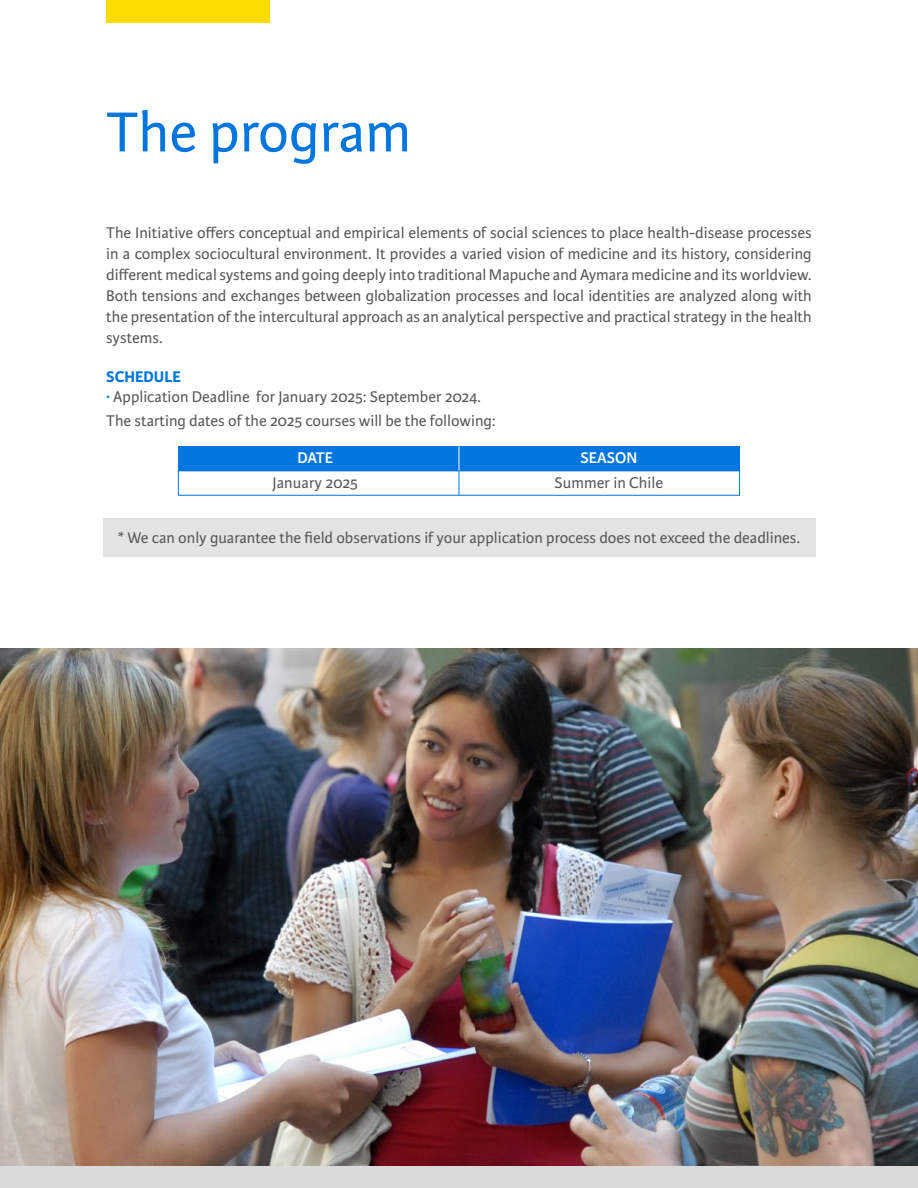
<style>
.page{position:relative;width:918px;height:1188px;background:#fff}
.page>*{position:absolute;margin:0;border:0;box-sizing:border-box;transform-origin:0 0}
.t1{font:60px "Karmina Sans";color:#0176de}
.t2{font:16.5px/21px "Karmina Sans";color:#575756;text-align:justify}
.t3{font:16.5px "Karmina Sans";letter-spacing:.005em;color:#56555a}
.t4{font:600 16.5px "Karmina Sans";color:#fff}
.s1{font-weight:700;color:#0176de}
.s2{font-weight:600;color:#0176de}
</style>
<div class="page">
<div style="left:0;top:1166px;width:918px;height:22px;background:#dadada"></div>
<img style="left:0;top:649px;width:918px;height:517px">
<div style="left:107px;top:0;width:163px;height:22px;background:#fdda00"></div>
<div style="left:178px;top:446px;width:562px;height:25px;background:#0176de"></div>
<svg style="left:459px;top:447px;width:1px;height:48px"></svg>
<div style="left:103px;top:518px;width:712px;height:39px;background:#e3e3e3"></div>
<h1 class="t1" style="left:106px;top:98px;width:306px">The program</h1>
<p class="t2" style="left:106px;top:223px;width:707px">The Initiative offers conceptual and empirical elements of social sciences to place health-disease processes in a complex sociocultural environment. It provides a varied vision of medicine and its history, considering different medical systems and going deeply into traditional Mapuche and Aymara medicine and its worldview.<br>Both tensions and exchanges between globalization processes and local identities are analyzed along with the presentation of the intercultural approach as an analytical perspective and practical strategy in the health systems.</p>
<p class="t2" style="left:106px;top:367px;width:376px;line-height:19.5px"><span class="s1">SCHEDULE<br></span><span class="s2">∙</span> Application Deadline for January 2025: September 2024.</p>
<p class="t2" style="left:106px;top:410px;width:391px">The starting dates of the 2025 courses will be the following:</p>
<p class="t4" style="left:298px;top:448px;width:37px">DATE</p>
<p class="t4" style="left:581px;top:448px;width:58px">SEASON</p>
<p class="t3" style="left:273px;top:473px;width:87px">January 2025</p>
<p class="t3" style="left:555px;top:473px;width:110px">Summer in Chile</p>
<p class="t2" style="left:118px;top:527px;width:684px">* We can only guarantee the field observations if your application process does not exceed the deadlines.</p>
</div>
